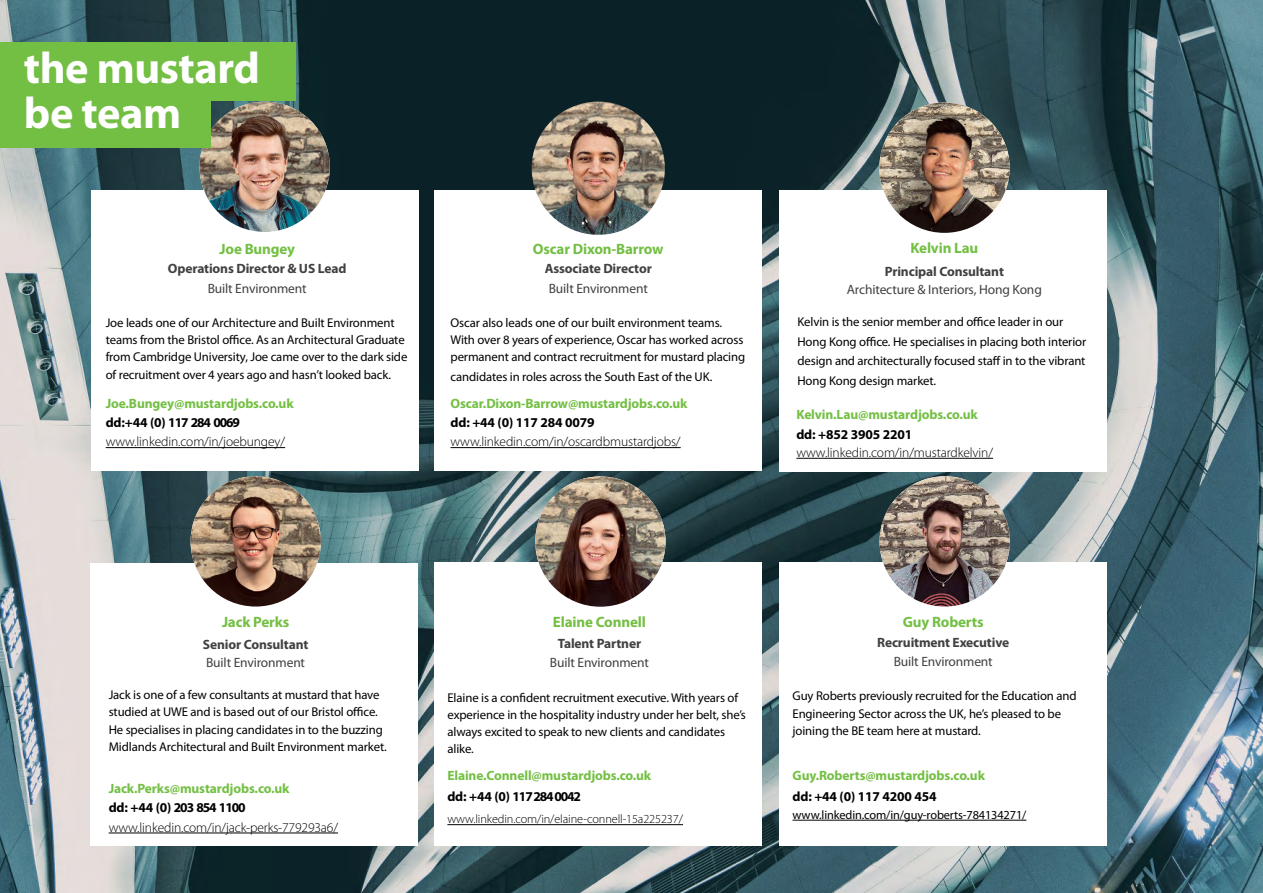
<style>
.page{position:relative;width:1263px;height:893px;background:#fff}
.page>*{position:absolute;margin:0;border:0;box-sizing:border-box;transform-origin:0 0}
.t1{font:700 44.25px/44.2px "Myriad Pro";letter-spacing:-.01em;color:#fff}
.t2{font:700 15px "Myriad Pro";letter-spacing:-.01em;color:#73bf43}
.t3{font:700 13.5px "Myriad Pro";letter-spacing:-.01em;color:#73bf43}
.t4{font:300 13.5px "Myriad Pro";letter-spacing:-.01em;color:#000}
.t5{font:13.5px "Myriad Pro";letter-spacing:-.01em;color:#414042}
.t6{font:700 13.5px "Myriad Pro";letter-spacing:-.01em;color:#414042}
.t7{font:700 13.5px "Myriad Pro";letter-spacing:-.08em;color:#000}
.t8{font:700 13.5px "Myriad Pro";letter-spacing:-.01em;color:#000}
.t9{font:12.75px/17.2px "Myriad Pro";letter-spacing:-.01em;color:#000}
.t10{font:300 12.3px "Myriad Pro";letter-spacing:-.01em;color:#000}
.t11{font:12.3px "Myriad Pro";letter-spacing:-.01em;color:#000}
</style>
<div class="page">
<img style="left:0;top:0;width:1263px;height:893px">
<div style="left:91px;top:191px;width:327px;height:280px;background:#fff"></div>
<div style="left:435px;top:191px;width:327px;height:280px;background:#fff"></div>
<img style="left:200px;top:102px;width:130px;height:130px;border-radius:65px">
<img style="left:532px;top:102px;width:133px;height:133px;border-radius:67px">
<hr style="left:106px;top:447px;width:179px;height:1px;background:#000">
<div style="left:91px;top:563px;width:327px;height:283px;background:#fff"></div>
<img style="left:191px;top:476px;width:130px;height:130px;border-radius:65px">
<div style="left:779px;top:191px;width:328px;height:281px;background:#fff"></div>
<img style="left:879px;top:103px;width:131px;height:130px;border-radius:65px">
<hr style="left:796px;top:458px;width:197px;height:1px;background:#000">
<div style="left:0;top:43px;width:296px;height:58px;background:#73bf43"></div>
<div style="left:0;top:89px;width:210px;height:58px;background:#73bf43"></div>
<hr style="left:451px;top:447px;width:230px;height:1px;background:#000">
<hr style="left:109px;top:833px;width:229px;height:1px;background:#000">
<div style="left:434px;top:562px;width:328px;height:284px;background:#fff"></div>
<div style="left:779px;top:562px;width:328px;height:284px;background:#fff"></div>
<img style="left:879px;top:476px;width:131px;height:130px;border-radius:65px">
<hr style="left:792px;top:820px;width:234px;height:1px;background:#000">
<img style="left:535px;top:476px;width:130px;height:131px;border-radius:65px">
<hr style="left:447px;top:824px;width:236px;height:1px;background:#000">
<h1 class="t1" style="left:24px;top:45px;width:237px">the mustard be team</h1>
<p class="t2" style="left:219px;top:239px;width:77px">Joe Bungey</p>
<p class="t6" style="left:168px;top:260px;width:180px">Operations Director &amp; US Lead</p>
<p class="t5" style="left:208px;top:280px;width:100px">Built Environment</p>
<p class="t9" style="left:106px;top:314px;width:303px">Joe leads one of our Architecture and Built Environment teams from the Bristol office. As an Architectural Graduate from Cambridge University, Joe came over to the dark side of recruitment over 4 years ago and hasn’t looked back.</p>
<p class="t3" style="left:106px;top:394px;width:189px">Joe.Bungey@mustardjobs.co.uk</p>
<p class="t7" style="left:106px;top:414px;width:136px">dd:+44 (0) 117 284 0069</p>
<p class="t4" style="left:106px;top:434px;width:181px">www.linkedin.com/in/joebungey/</p>
<p class="t2" style="left:533px;top:239px;width:132px">Oscar Dixon-Barrow</p>
<p class="t6" style="left:545px;top:260px;width:109px">Associate Director</p>
<p class="t5" style="left:549px;top:280px;width:100px">Built Environment</p>
<p class="t9" style="left:451px;top:314px;width:296px">Oscar also leads one of our built environment teams.<br>With over 8 years of experience, Oscar has worked across permanent and contract recruitment for mustard placing</p>
<p class="t9" style="left:451px;top:368px;width:263px">candidates in roles across the South East of the UK.</p>
<p class="t3" style="left:451px;top:394px;width:239px">Oscar.Dixon-Barrow@mustardjobs.co.uk</p>
<p class="t8" style="left:451px;top:414px;width:146px">dd: +44 (0) 117 284 0079</p>
<p class="t4" style="left:451px;top:434px;width:232px">www.linkedin.com/in/oscardbmustardjobs/</p>
<p class="t2" style="left:910px;top:239px;width:69px">Kelvin Lau</p>
<p class="t6" style="left:885px;top:262px;width:121px">Principal Consultant</p>
<p class="t5" style="left:847px;top:281px;width:196px">Architecture &amp; Interiors, Hong Kong</p>
<p class="t9" style="left:797px;top:312px;width:290px;line-height:19.5px">Kelvin is the senior member and office leader in our Hong Kong office. He specialises in placing both interior design and architecturally focused staff in to the vibrant Hong Kong design market.</p>
<p class="t3" style="left:796px;top:406px;width:183px">Kelvin.Lau@mustardjobs.co.uk</p>
<p class="t8" style="left:796px;top:426px;width:117px">dd: +852 3905 2201</p>
<p class="t4" style="left:796px;top:445px;width:198px">www.linkedin.com/in/mustardkelvin/</p>
<p class="t2" style="left:222px;top:612px;width:69px">Jack Perks</p>
<p class="t6" style="left:203px;top:636px;width:107px">Senior Consultant</p>
<p class="t5" style="left:206px;top:654px;width:100px">Built Environment</p>
<p class="t9" style="left:109px;top:686px;width:279px">Jack is one of a few consultants at mustard that have studied at UWE and is based out of our Bristol office.<br>He specialises in placing candidates in to the buzzing Midlands Architectural and Built Environment market.</p>
<p class="t3" style="left:109px;top:779px;width:182px">Jack.Perks@mustardjobs.co.uk</p>
<p class="t7" style="left:109px;top:799px;width:138px">dd: +44 (0) 203 854 1100</p>
<p class="t4" style="left:109px;top:820px;width:231px">www.linkedin.com/in/jack-perks-779293a6/</p>
<p class="t2" style="left:553px;top:612px;width:95px">Elaine Connell</p>
<p class="t6" style="left:558px;top:634px;width:85px">Talent Partner</p>
<p class="t5" style="left:550px;top:654px;width:100px">Built Environment</p>
<p class="t9" style="left:447px;top:688px;width:300px">Elaine is a confident recruitment executive. With years of experience in the hospitality industry under her belt, she’s always excited to speak to new clients and candidates alike.</p>
<p class="t3" style="left:447px;top:767px;width:205px">Elaine.Connell@mustardjobs.co.uk</p>
<p class="t7" style="left:447px;top:788px;width:135px">dd: +44 (0) 117 284 0042</p>
<p class="t10" style="left:447px;top:813px;width:237px">www.linkedin.com/in/elaine-connell-15a225237/</p>
<p class="t2" style="left:903px;top:612px;width:82px">Guy Roberts</p>
<p class="t6" style="left:877px;top:633px;width:134px">Recruitment Executive</p>
<p class="t5" style="left:894px;top:653px;width:100px">Built Environment</p>
<p class="t9" style="left:792px;top:687px;width:286px">Guy Roberts previously recruited for the Education and<br>Engineering Sector across the UK, he’s pleased to be joining the BE team here at mustard.</p>
<p class="t3" style="left:792px;top:767px;width:194px">Guy.Roberts@mustardjobs.co.uk</p>
<p class="t8" style="left:792px;top:788px;width:146px">dd: +44 (0) 117 4200 454</p>
<p class="t11" style="left:792px;top:807px;width:235px">www.linkedin.com/in/guy-roberts-784134271/</p>
</div>
